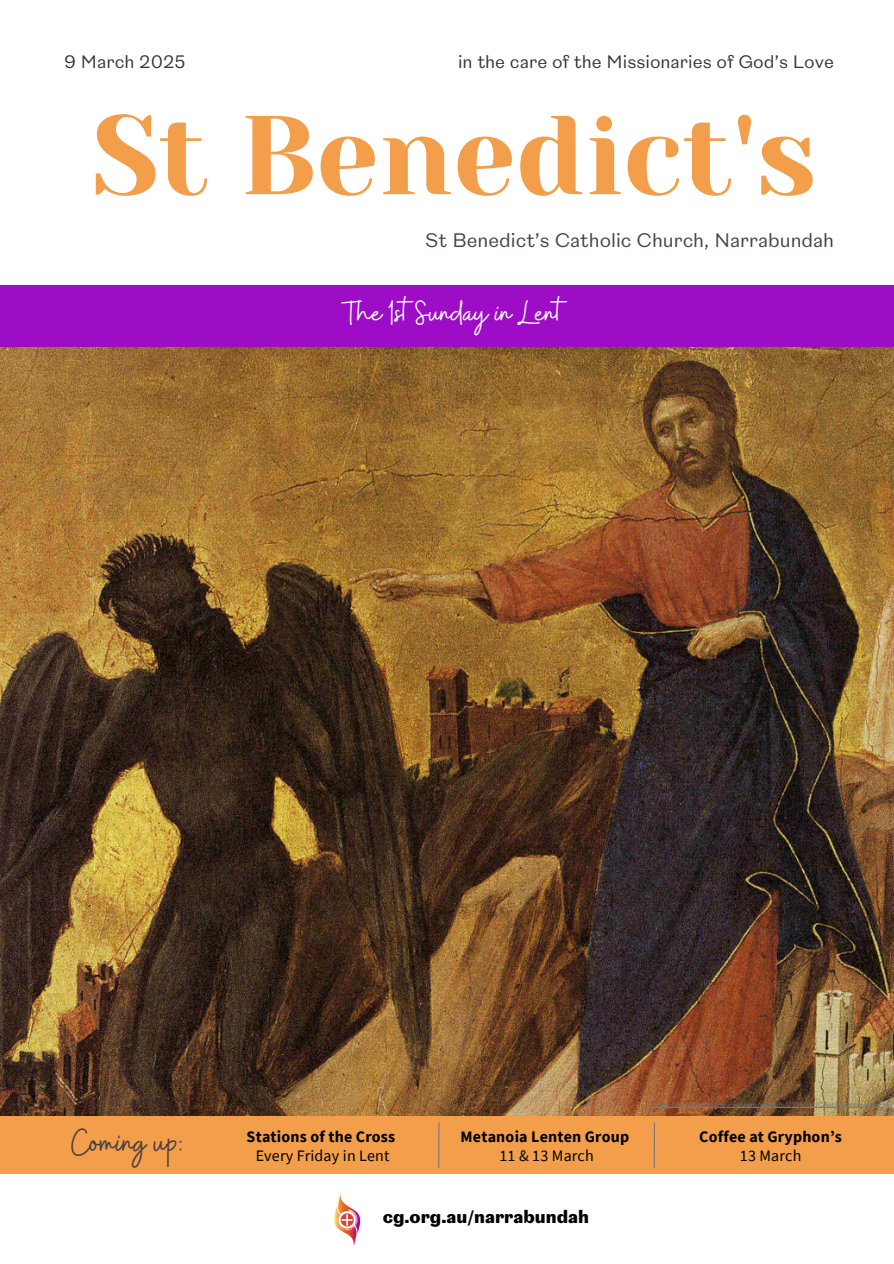
<style>
.page{position:relative;width:894px;height:1264px;background:#fff}
.page>*{position:absolute;margin:0;border:0;box-sizing:border-box;transform-origin:0 0}
.t1{font:111.75px "Yeseva One";color:#f29e4a}
.t2{font:38.55px "Buffalo";color:#4d4044}
.t3{font:34.5px "Buffalo";color:#fff}
.t4{font:19.5px "New Reason";color:#4d4044}
.t5{font:18px "New Reason";color:#373636}
.t6{font:700 18px "New Reason";color:#000}
.t7{font:700 15.9px/19.2px "Source Sans Pro";letter-spacing:.01em;color:#000;text-align:center}
.t8{font:6.75px "New Reason";color:#77797b}
.s1{font-weight:400}
</style>
<div class="page">
<img style="left:0;top:346px;width:893px;height:770px">
<div style="left:0;top:1116px;width:893px;height:57px;background:#f29e4a"></div>
<div style="left:0;top:285px;width:893px;height:61px;background:#9d0dc6"></div>
<hr style="left:653px;top:1122px;width:1px;height:45px;background:#77797b">
<img style="left:334px;top:1194px;width:27px;height:51px">
<hr style="left:438px;top:1122px;width:1px;height:45px;background:#77797b">
<hr style="left:652px;top:1107px;width:240px;height:1px;background:#77797b">
<h5 class="t5" style="left:64px;top:54px;width:123px">9 March 2025</h5>
<h3 class="t5" style="left:458px;top:54px;width:377px">in the care of the Missionaries of God’s Love</h3>
<h5 class="t1" style="left:92px;top:92px;width:726px">St Benedict's</h5>
<h1 class="t4" style="left:425px;top:232px;width:410px">St Benedict’s Catholic Church, Narrabundah</h1>
<p class="t3" style="left:343px;top:291px;width:221px">The 1st Sunday in Lent</p>
<p class="t8" style="left:652px;top:1101px;width:242px">https://blog.adw.org/wp-content/uploads/2016/03/Cristo-Pantocrator.jpg</p>
<p class="t2" style="left:71px;top:1117px;width:113px">Coming up:</p>
<h2 class="t7" style="left:246px;top:1126px;width:150px">Stations of the Cross<br><span class="s1">Every Friday in Lent</span></h2>
<h6 class="t7" style="left:699px;top:1126px;width:144px">Coffee at Gryphon’s<br><span class="s1">13 March</span></h6>
<h6 class="t7" style="left:460px;top:1126px;width:170px">Metanoia Lenten Group<br><span class="s1">11 &amp; 13 March</span></h6>
<h5 class="t6" style="left:382px;top:1209px;width:208px">cg.org.au/narrabundah</h5>
</div>
